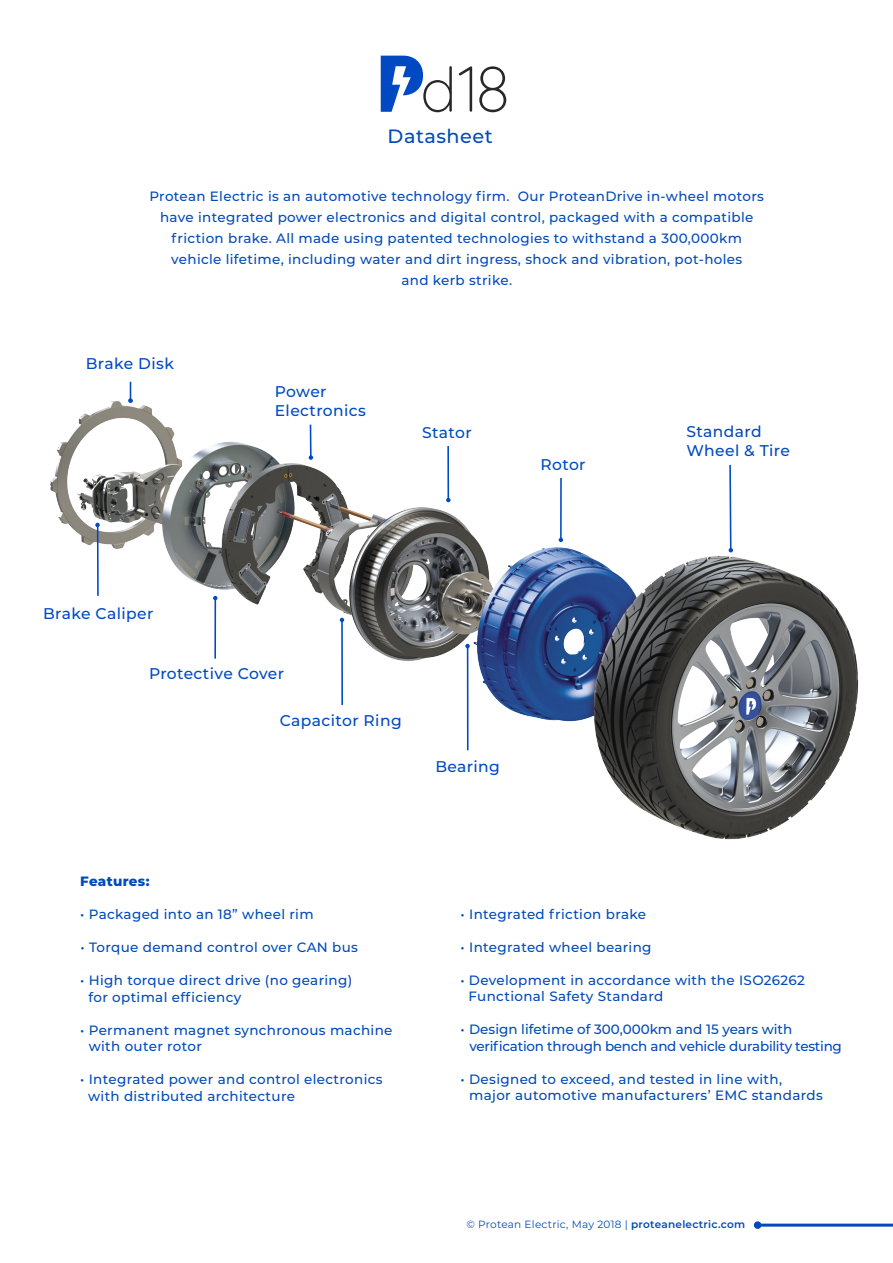
<style>
.page{position:relative;width:893px;height:1263px;background:#fff}
.page>*{position:absolute;margin:0;border:0;box-sizing:border-box;transform-origin:0 0}
.t1{font:500 19.2px "Montserrat";letter-spacing:.025em;color:#004aba}
.t2{font:500 15.45px/18.9px "Montserrat";letter-spacing:.025em;color:#004ac2}
.t3{font:500 15.45px/18.9px "Montserrat";letter-spacing:.025em;color:#004aba}
.t4{font:500 13.5px/16.5px "Montserrat";letter-spacing:.025em;color:#004aba}
.t5{font:500 13.5px/16.5px "Montserrat";letter-spacing:-.02em;color:#004aba}
.t6{font:800 13.5px "Montserrat";letter-spacing:.025em;color:#004aba}
.t7{font:10.5px "Montserrat";letter-spacing:.025em;color:#004aba}
.s1{font-weight:600}
</style>
<div class="page">
<img style="left:50px;top:381px;width:809px;height:459px">
<svg style="left:728px;top:463px;width:5px;height:89px"></svg>
<svg style="left:559px;top:538px;width:4px;height:4px"></svg>
<hr style="left:560px;top:478px;width:2px;height:61px;background:#004ac2">
<svg style="left:446px;top:498px;width:5px;height:4px"></svg>
<hr style="left:447px;top:446px;width:2px;height:53px;background:#004ac2">
<svg style="left:309px;top:455px;width:4px;height:5px"></svg>
<hr style="left:310px;top:425px;width:2px;height:32px;background:#004ac2">
<svg style="left:128px;top:382px;width:5px;height:21px"></svg>
<svg style="left:465px;top:644px;width:5px;height:4px"></svg>
<hr style="left:467px;top:647px;width:2px;height:103px;background:#004ac2">
<svg style="left:340px;top:618px;width:4px;height:4px"></svg>
<hr style="left:341px;top:621px;width:2px;height:84px;background:#004ac2">
<hr style="left:214px;top:599px;width:2px;height:60px;background:#004ac2">
<hr style="left:97px;top:525px;width:2px;height:71px;background:#004ac2">
<svg style="left:213px;top:596px;width:5px;height:4px"></svg>
<svg style="left:95px;top:523px;width:5px;height:4px"></svg>
<svg style="left:381px;top:56px;width:71px;height:56px"></svg>
<svg style="left:459px;top:66px;width:13px;height:46px"></svg>
<svg style="left:479px;top:66px;width:27px;height:46px"></svg>
<div style="left:754px;top:1221px;width:7px;height:8px;background:#004aba;border-radius:50%"></div>
<hr style="left:760px;top:1223px;width:133px;height:3px;background:#004aba">
<h1 class="t1" style="left:388px;top:122px;width:107px">Datasheet</h1>
<p class="t4" style="left:149px;top:185px;width:616px;line-height:21px;text-align:center">Protean Electric is an automotive technology firm. Our ProteanDrive in-wheel motors have integrated power electronics and digital control, packaged with a compatible friction brake. All made using patented technologies to withstand a 300,000km vehicle lifetime, including water and dirt ingress, shock and vibration, pot-holes<br>and kerb strike.</p>
<p class="t2" style="left:86px;top:353px;width:90px">Brake Disk</p>
<p class="t2" style="left:275px;top:382px;width:93px">Power<br>Electronics</p>
<p class="t2" style="left:422px;top:422px;width:51px">Stator</p>
<p class="t2" style="left:541px;top:454px;width:47px">Rotor</p>
<p class="t3" style="left:686px;top:422px;width:105px">Standard<br>Wheel &amp; Tire</p>
<p class="t2" style="left:43px;top:603px;width:112px">Brake Caliper</p>
<p class="t2" style="left:149px;top:663px;width:137px">Protective Cover</p>
<p class="t2" style="left:280px;top:710px;width:123px">Capacitor Ring</p>
<p class="t2" style="left:435px;top:757px;width:66px">Bearing</p>
<p class="t6" style="left:80px;top:871px;width:71px">Features:</p>
<p class="t4" style="left:80px;top:905px;width:235px">• Packaged into an 18” wheel rim</p>
<p class="t4" style="left:81px;top:938px;width:279px">• Torque demand control over CAN bus</p>
<p class="t4" style="left:88px;top:971px;width:265px;text-indent:-8px">• High torque direct drive (no gearing) for optimal efficiency</p>
<p class="t4" style="left:89px;top:1021px;width:305px;text-indent:-8px">• Permanent magnet synchronous machine with outer rotor</p>
<p class="t4" style="left:88px;top:1070px;width:296px;text-indent:-8px">• Integrated power and control electronics with distributed architecture</p>
<p class="t4" style="left:461px;top:905px;width:187px">• Integrated friction brake</p>
<p class="t4" style="left:461px;top:938px;width:192px">• Integrated wheel bearing</p>
<p class="t4" style="left:469px;top:971px;width:338px;text-indent:-8px">• Development in accordance with the ISO26262<br>Functional Safety Standard</p>
<p class="t5" style="left:469px;top:1020px;width:374px;text-indent:-9px">• Design lifetime of 300,000km and 15 years with verification through bench and vehicle durability testing</p>
<p class="t4" style="left:469px;top:1070px;width:355px;text-indent:-9px">• Designed to exceed, and tested in line with, major automotive manufacturers’ EMC standards</p>
<p class="t7" style="left:466px;top:1217px;width:280px">© Protean Electric, May 2018 | <span class="s1">proteanelectric.com</span></p>
</div>
